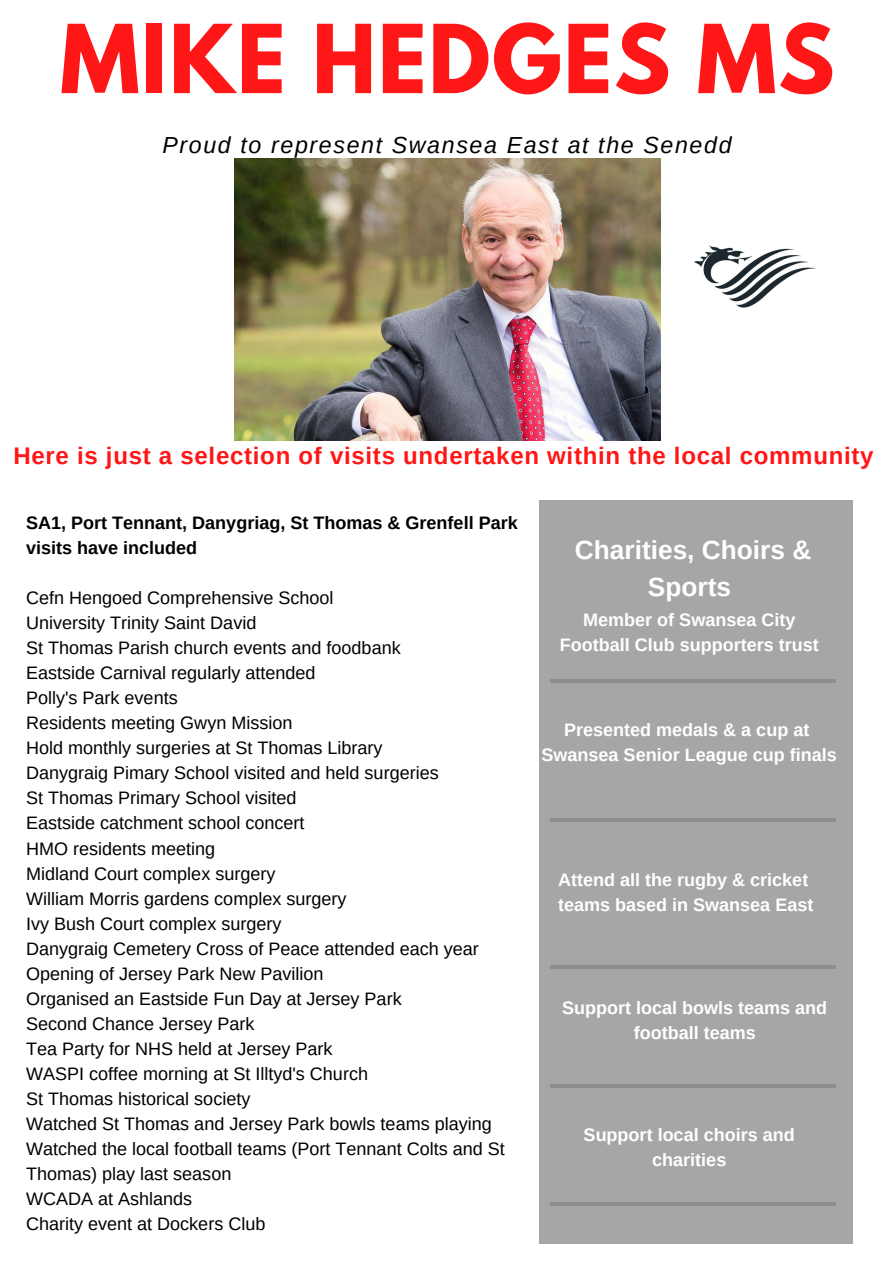
<style>
.page{position:relative;width:894px;height:1264px;background:#fff}
.page>*{position:absolute;margin:0;border:0;box-sizing:border-box;transform-origin:0 0}
.t1{font:700 84px "League Spartan";letter-spacing:.02em;color:#ff1616}
.t2{font:700 26.25px/36.3px "Arimo";color:#fff;text-align:center}
.t3{font:700 24px "Arimo";letter-spacing:.03em;color:#ff1616}
.t4{font:italic 23.25px "Arimo";letter-spacing:.07em;color:#000}
.t5{font:18px/25px "Arimo";color:#000}
.t6{font:700 18px/24.8px "Arimo";color:#fff;text-align:center}
.t7{font:700 18px/25px "Arimo";color:#000}
</style>
<div class="page">
<div style="left:539px;top:500px;width:313px;height:744px;background:#a6a6a6"></div>
<hr style="left:550px;top:818px;width:285px;height:4px;background:#8d8d8d">
<hr style="left:550px;top:965px;width:285px;height:3px;background:#000">
<hr style="left:550px;top:1084px;width:285px;height:3px;background:#000">
<hr style="left:550px;top:1202px;width:285px;height:4px;background:#8d8d8d">
<hr style="left:550px;top:679px;width:285px;height:3px;background:#000">
<img style="left:234px;top:159px;width:426px;height:281px">
<img style="left:694px;top:245px;width:121px;height:63px">
<h1 class="t1" style="left:60px;top:17px;width:775px">MIKE HEDGES MS</h1>
<p class="t4" style="left:162px;top:132px;width:570px">Proud to represent Swansea East at the Senedd</p>
<h3 class="t3" style="left:13px;top:442px;width:861px">Here is just a selection of visits undertaken within the local community</h3>
<p class="t7" style="left:26px;top:510px;width:493px">SA1, Port Tennant, Danygriag, St Thomas &amp; Grenfell Park visits have included</p>
<p class="t5" style="left:26px;top:585px;width:480px">Cefn Hengoed Comprehensive School<br>University Trinity Saint David<br>St Thomas Parish church events and foodbank<br>Eastside Carnival regularly attended<br>Polly's Park events<br>Residents meeting Gwyn Mission<br>Hold monthly surgeries at St Thomas Library<br>Danygraig Pimary School visited and held surgeries<br>St Thomas Primary School visited<br>Eastside catchment school concert<br>HMO residents meeting<br>Midland Court complex surgery<br>William Morris gardens complex surgery<br>Ivy Bush Court complex surgery<br>Danygraig Cemetery Cross of Peace attended each year Opening of Jersey Park New Pavilion<br>Organised an Eastside Fun Day at Jersey Park<br>Second Chance Jersey Park<br>Tea Party for NHS held at Jersey Park<br>WASPI coffee morning at St Illtyd's Church<br>St Thomas historical society<br>Watched St Thomas and Jersey Park bowls teams playing Watched the local football teams (Port Tennant Colts and St Thomas) play last season<br>WCADA at Ashlands<br>Charity event at Dockers Club</p>
<h2 class="t2" style="left:574px;top:532px;width:238px">Charities, Choirs &amp;<br>Sports</h2>
<p class="t6" style="left:559px;top:607px;width:261px">Member of Swansea City<br>Football Club supporters trust</p>
<p class="t6" style="left:541px;top:717px;width:297px">Presented medals &amp; a cup at<br>Swansea Senior League cup finals</p>
<p class="t6" style="left:558px;top:867px;width:257px;text-align:left">Attend all the rugby &amp; cricket teams based in Swansea East</p>
<p class="t6" style="left:562px;top:995px;width:266px">Support local bowls teams and football teams</p>
<p class="t6" style="left:583px;top:1122px;width:212px">Support local choirs and charities</p>
</div>
